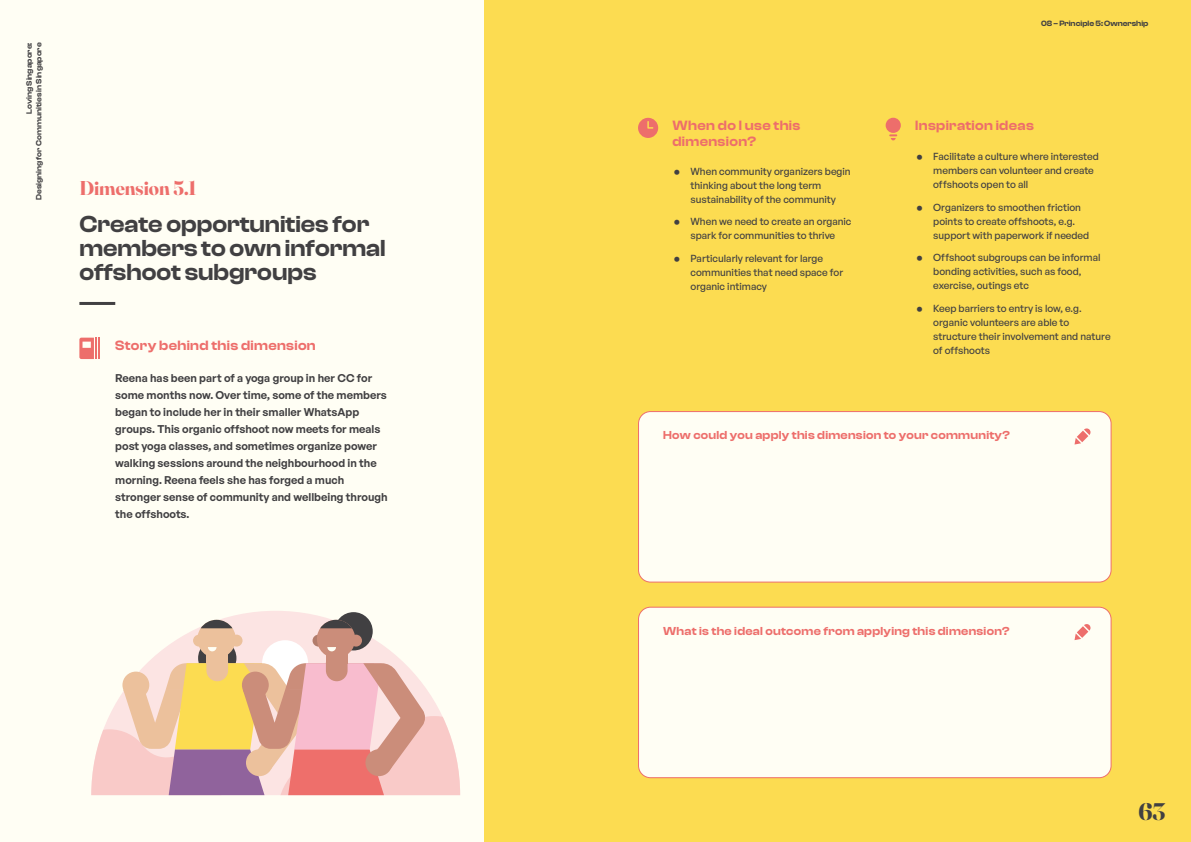
<style>
.page{position:relative;width:1191px;height:842px;background:#fffef4}
.page>*{position:absolute;margin:0;border:0;box-sizing:border-box;transform-origin:0 0}
.t1{font:600 24px/24px "Clash Display";color:#414042}
.t2{font:700 24px "Fraunces 144 pt";color:#414042}
.t3{font:700 20px "Fraunces 144 pt";color:#ed6e6b}
.t4{font:600 14px/16px "Clash Display";letter-spacing:.025em;color:#ed6e6b}
.t5{font:600 12px "Clash Display";letter-spacing:.025em;color:#ed6e6b}
.t6{font:600 11px/17px "General Sans";color:#414042}
.t7{font:500 10px/14px "General Sans";color:#414042}
.t8{font:600 8px/9.6px "Clash Display";color:#414042;text-align:right}
.s1{font-weight:400;font-size:18px}
</style>
<div class="page">
<div style="left:484px;top:0;width:707px;height:842px;background:#fcdc51"></div>
<hr style="left:79px;top:302px;width:36px;height:3px;background:#414042">
<hr style="left:95px;top:338px;width:2px;height:21px;background:#ed6e6b">
<hr style="left:98px;top:338px;width:2px;height:21px;background:#ed6e6b">
<svg style="left:79px;top:338px;width:15px;height:21px"></svg>
<div style="left:638px;top:412px;width:473px;height:170px;background:#fffef4;border-radius:12px"></div>
<div style="left:638px;top:411px;width:473px;height:172px;border:1px solid #ed6e6b;border-radius:12px"></div>
<div style="left:638px;top:607px;width:473px;height:171px;background:#fffef4;border-radius:12px"></div>
<div style="left:638px;top:607px;width:473px;height:171px;border:1px solid #ed6e6b;border-radius:12px"></div>
<div style="left:885px;top:118px;width:16px;height:15px;background:#ed6e6b;border-radius:50%"></div>
<svg style="left:889px;top:134px;width:8px;height:6px"></svg>
<svg style="left:1074px;top:428px;width:16px;height:16px"></svg>
<svg style="left:1074px;top:624px;width:16px;height:16px"></svg>
<svg style="left:638px;top:118px;width:20px;height:20px"></svg>
<svg style="left:149px;top:611px;width:254px;height:51px;fill:#fce4e3"></svg>
<div style="left:262px;top:640px;width:46px;height:46px;background:#fff;border-radius:50%"></div>
<div style="left:198px;top:639px;width:38px;height:38px;background:#414042;border-radius:50%"></div>
<div style="left:193px;top:635px;width:12px;height:12px;background:#ecc19c;border-radius:50%"></div>
<div style="left:197px;top:620px;width:39px;height:38px;background:#ecc19c;border-radius:50%"></div>
<svg style="left:201px;top:620px;width:31px;height:8px"></svg>
<div style="left:206px;top:653px;width:22px;height:10px;background:#ecc19c"></div>
<div style="left:230px;top:635px;width:12px;height:12px;background:#ecc19c;border-radius:50%"></div>
<svg style="left:208px;top:647px;width:8px;height:4px"></svg>
<svg style="left:312px;top:635px;width:12px;height:12px"></svg>
<div style="left:334px;top:612px;width:39px;height:38px;background:#414042;border-radius:50%"></div>
<div style="left:317px;top:620px;width:38px;height:38px;background:#cb8d7a;border-radius:50%"></div>
<svg style="left:320px;top:620px;width:32px;height:8px"></svg>
<div style="left:326px;top:653px;width:21px;height:10px;background:#cb8d7a"></div>
<svg style="left:91px;top:662px;width:369px;height:133px;background:#eabbaa"></svg>
<div style="left:350px;top:635px;width:12px;height:12px;background:#cb8d7a;border-radius:50%"></div>
<svg style="left:327px;top:647px;width:9px;height:4px"></svg>
<div style="left:365px;top:749px;width:27px;height:27px;background:#cb8d7a;border-radius:50%"></div>
<div style="left:242px;top:672px;width:27px;height:26px;background:#cb8d7a;border-radius:50%"></div>
<p class="t8" style="left:25px;top:200px;width:159px;rotate:-90deg">Loving Singapore:<br>Designing for Communities in Singapore</p>
<h2 class="t3" style="left:79px;top:174px;width:118px">Dimension 5.1</h2>
<h1 class="t1" style="left:79px;top:212px;width:308px">Create opportunities for members to own informal offshoot subgroups</h1>
<h3 class="t4" style="left:115px;top:337px;width:202px">Story behind this dimension</h3>
<p class="t6" style="left:115px;top:369px;width:274px">Reena has been part of a yoga group in her CC for some months now. Over time, some of the members began to include her in their smaller WhatsApp groups. This organic offshoot now meets for meals post yoga classes, and sometimes organize power walking sessions around the neighbourhood in the morning. Reena feels she has forged a much stronger sense of community and wellbeing through the offshoots.</p>
<h3 class="t4" style="left:672px;top:118px;width:129px">When do I use this dimension?</h3>
<p class="t7" style="left:690px;top:164px;width:162px;text-indent:-18px"><span class="s1">•</span> When community organizers begin thinking about the long term sustainability of the community</p>
<p class="t7" style="left:672px;top:215px;width:180px;text-align:center"><span class="s1">•</span> When we need to create an organic spark for communities to thrive</p>
<p class="t7" style="left:690px;top:251px;width:154px;text-indent:-18px"><span class="s1">•</span> Particularly relevant for large communities that need space for organic intimacy</p>
<p class="t8" style="left:1041px;top:18px;width:109px">08 – Principle 5: Ownership</p>
<h3 class="t4" style="left:915px;top:118px;width:120px">Inspiration ideas</h3>
<p class="t7" style="left:933px;top:149px;width:167px;text-indent:-18px"><span class="s1">•</span> Facilitate a culture where interested members can volunteer and create offshoots open to all</p>
<p class="t7" style="left:933px;top:200px;width:157px;text-indent:-18px"><span class="s1">•</span> Organizers to smoothen friction points to create offshoots, e.g. support with paperwork if needed</p>
<p class="t7" style="left:933px;top:250px;width:169px;text-indent:-18px"><span class="s1">•</span> Offshoot subgroups can be informal bonding activities, such as food, exercise, outings etc</p>
<p class="t7" style="left:933px;top:301px;width:179px;text-indent:-18px"><span class="s1">•</span> Keep barriers to entry is low, e.g. organic volunteers are able to structure their involvement and nature of offshoots</p>
<p class="t5" style="left:663px;top:428px;width:348px">How could you apply this dimension to your community?</p>
<p class="t5" style="left:663px;top:624px;width:348px">What is the ideal outcome from applying this dimension?</p>
<h1 class="t2" style="left:1138px;top:794px;width:29px">63</h1>
</div>
